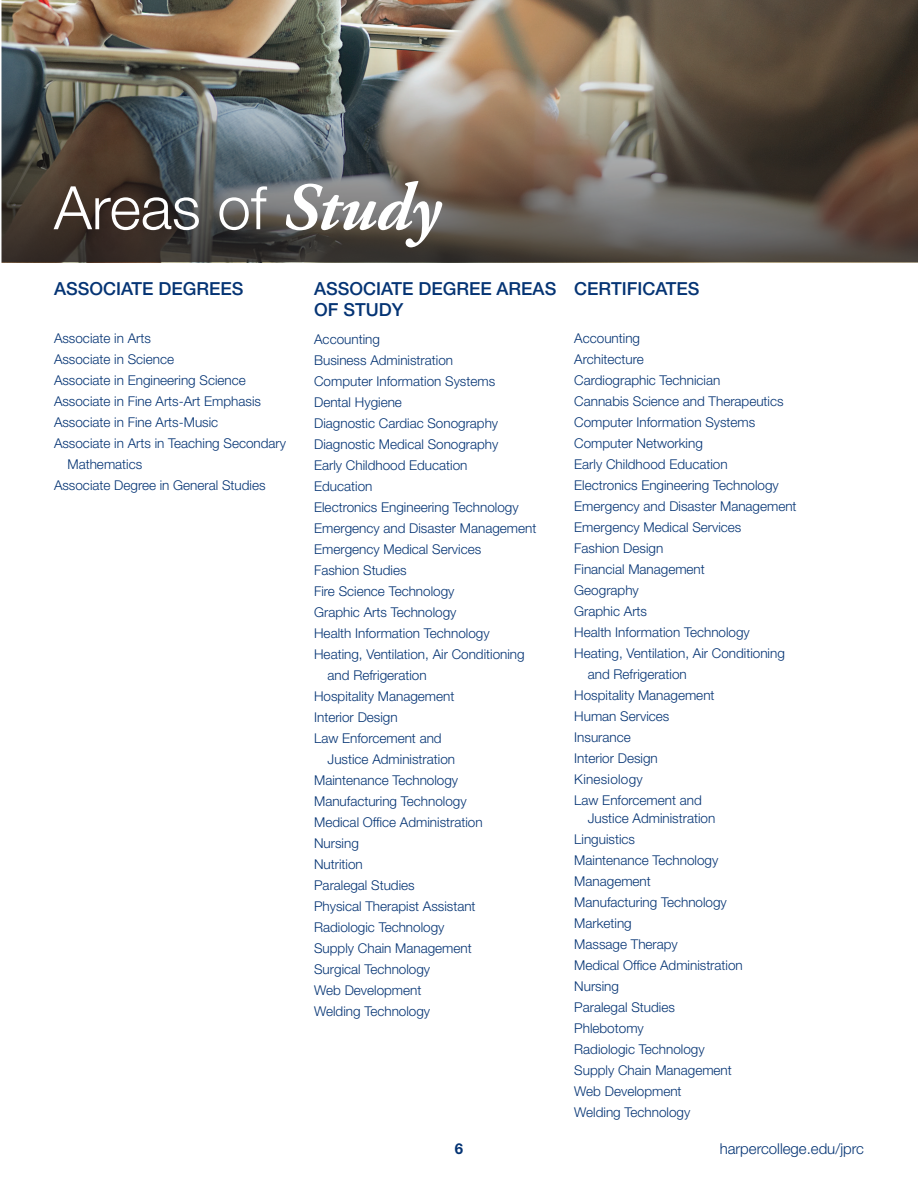
<style>
.page{position:relative;width:918px;height:1188px;background:#fff}
.page>*{position:absolute;margin:0;border:0;box-sizing:border-box;transform-origin:0 0}
.body_copy{font:300 60px "Helvetica Neue LT Std";color:#fff}
.t1{font:500 18px/21.6px "Helvetica Neue LT Std";color:#053474}
.body_copy-2{font:300 15px "Helvetica Neue LT Std";color:#053474}
.body_copy-3{font:700 15px "Helvetica Neue LT Std";color:#053474}
.t2{font:300 13.5px "Helvetica Neue LT Std";color:#053474}
.t3{font:300 13.5px "Helvetica Neue LT Std";letter-spacing:.02em;color:#053474}
.s1{font-family:"Adobe Garamond Pro";font-weight:700;font-style:italic;font-size:67.5px}
</style>
<div class="page">
<img style="left:2px;top:0;width:916px;height:262px">
<p class="body_copy" style="left:54px;top:171px;width:388px">Areas of <span class="s1">Study</span></p>
<p class="t1" style="left:54px;top:277px;width:191px">ASSOCIATE DEGREES</p>
<p class="t2" style="left:54px;top:330px;width:99px">Associate in Arts</p>
<p class="t2" style="left:54px;top:351px;width:122px">Associate in Science</p>
<p class="t2" style="left:54px;top:372px;width:193px">Associate in Engineering Science</p>
<p class="t2" style="left:54px;top:393px;width:209px">Associate in Fine Arts-Art Emphasis</p>
<p class="t2" style="left:54px;top:414px;width:166px">Associate in Fine Arts-Music</p>
<p class="t2" style="left:54px;top:435px;width:234px">Associate in Arts in Teaching Secondary</p>
<p class="t2" style="left:68px;top:456px;width:76px">Mathematics</p>
<p class="t2" style="left:54px;top:477px;width:213px">Associate Degree in General Studies</p>
<p class="t1" style="left:314px;top:277px;width:244px">ASSOCIATE DEGREE AREAS<br>OF STUDY</p>
<p class="t2" style="left:314px;top:331px;width:67px">Accounting</p>
<p class="t2" style="left:314px;top:352px;width:140px">Business Administration</p>
<p class="t2" style="left:314px;top:373px;width:183px">Computer Information Systems</p>
<p class="t2" style="left:314px;top:394px;width:89px">Dental Hygiene</p>
<p class="t2" style="left:314px;top:415px;width:186px">Diagnostic Cardiac Sonography</p>
<p class="t2" style="left:314px;top:436px;width:186px">Diagnostic Medical Sonography</p>
<p class="t2" style="left:314px;top:457px;width:155px">Early Childhood Education</p>
<p class="t2" style="left:314px;top:478px;width:60px">Education</p>
<p class="t2" style="left:314px;top:499px;width:206px">Electronics Engineering Technology</p>
<p class="t2" style="left:314px;top:520px;width:224px">Emergency and Disaster Management</p>
<p class="t2" style="left:314px;top:541px;width:169px">Emergency Medical Services</p>
<p class="t2" style="left:314px;top:562px;width:94px">Fashion Studies</p>
<p class="t2" style="left:314px;top:583px;width:142px">Fire Science Technology</p>
<p class="t2" style="left:314px;top:604px;width:144px">Graphic Arts Technology</p>
<p class="t2" style="left:314px;top:625px;width:177px">Health Information Technology</p>
<p class="t2" style="left:314px;top:646px;width:212px">Heating, Ventilation, Air Conditioning</p>
<p class="t2" style="left:328px;top:667px;width:101px">and Refrigeration</p>
<p class="t2" style="left:314px;top:688px;width:142px">Hospitality Management</p>
<p class="t2" style="left:314px;top:709px;width:85px">Interior Design</p>
<p class="t2" style="left:314px;top:730px;width:129px">Law Enforcement and</p>
<p class="t2" style="left:328px;top:751px;width:129px">Justice Administration</p>
<p class="t2" style="left:314px;top:772px;width:146px">Maintenance Technology</p>
<p class="t2" style="left:314px;top:793px;width:154px">Manufacturing Technology</p>
<p class="t2" style="left:314px;top:814px;width:170px">Medical Office Administration</p>
<p class="t2" style="left:314px;top:835px;width:46px">Nursing</p>
<p class="t2" style="left:314px;top:856px;width:50px">Nutrition</p>
<p class="t2" style="left:314px;top:877px;width:102px">Paralegal Studies</p>
<p class="t2" style="left:314px;top:898px;width:163px">Physical Therapist Assistant</p>
<p class="t2" style="left:314px;top:919px;width:132px">Radiologic Technology</p>
<p class="t2" style="left:314px;top:940px;width:159px">Supply Chain Management</p>
<p class="t2" style="left:314px;top:961px;width:118px">Surgical Technology</p>
<p class="t2" style="left:314px;top:982px;width:109px">Web Development</p>
<p class="t2" style="left:314px;top:1003px;width:118px">Welding Technology</p>
<p class="t1" style="left:574px;top:277px;width:127px">CERTIFICATES</p>
<p class="t2" style="left:574px;top:330px;width:67px">Accounting</p>
<p class="t2" style="left:574px;top:351px;width:71px">Architecture</p>
<p class="t2" style="left:574px;top:372px;width:148px">Cardiographic Technician</p>
<p class="t2" style="left:574px;top:393px;width:211px">Cannabis Science and Therapeutics</p>
<p class="t2" style="left:574px;top:414px;width:183px">Computer Information Systems</p>
<p class="t2" style="left:574px;top:435px;width:130px">Computer Networking</p>
<p class="t2" style="left:574px;top:456px;width:155px">Early Childhood Education</p>
<p class="t2" style="left:574px;top:477px;width:206px">Electronics Engineering Technology</p>
<p class="t2" style="left:574px;top:498px;width:224px">Emergency and Disaster Management</p>
<p class="t2" style="left:574px;top:519px;width:169px">Emergency Medical Services</p>
<p class="t2" style="left:574px;top:540px;width:91px">Fashion Design</p>
<p class="t2" style="left:574px;top:561px;width:132px">Financial Management</p>
<p class="t2" style="left:574px;top:582px;width:66px">Geography</p>
<p class="t2" style="left:574px;top:603px;width:74px">Graphic Arts</p>
<p class="t2" style="left:574px;top:624px;width:177px">Health Information Technology</p>
<p class="t2" style="left:574px;top:645px;width:212px">Heating, Ventilation, Air Conditioning</p>
<p class="t2" style="left:588px;top:666px;width:101px">and Refrigeration</p>
<p class="t2" style="left:574px;top:687px;width:142px">Hospitality Management</p>
<p class="t2" style="left:574px;top:708px;width:97px">Human Services</p>
<p class="t2" style="left:574px;top:729px;width:58px">Insurance</p>
<p class="t2" style="left:574px;top:750px;width:85px">Interior Design</p>
<p class="t3" style="left:574px;top:771px;width:70px">Kinesiology</p>
<p class="t2" style="left:574px;top:792px;width:129px">Law Enforcement and</p>
<p class="t2" style="left:588px;top:810px;width:129px">Justice Administration</p>
<p class="t2" style="left:574px;top:831px;width:62px">Linguistics</p>
<p class="t2" style="left:574px;top:852px;width:146px">Maintenance Technology</p>
<p class="t2" style="left:574px;top:873px;width:78px">Management</p>
<p class="t2" style="left:574px;top:894px;width:154px">Manufacturing Technology</p>
<p class="t2" style="left:574px;top:915px;width:59px">Marketing</p>
<p class="t2" style="left:574px;top:936px;width:105px">Massage Therapy</p>
<p class="t2" style="left:574px;top:957px;width:170px">Medical Office Administration</p>
<p class="t2" style="left:574px;top:978px;width:46px">Nursing</p>
<p class="t2" style="left:574px;top:999px;width:102px">Paralegal Studies</p>
<p class="t2" style="left:574px;top:1020px;width:71px">Phlebotomy</p>
<p class="t2" style="left:574px;top:1041px;width:132px">Radiologic Technology</p>
<p class="t2" style="left:574px;top:1062px;width:159px">Supply Chain Management</p>
<p class="t2" style="left:574px;top:1083px;width:109px">Web Development</p>
<p class="t2" style="left:574px;top:1104px;width:118px">Welding Technology</p>
<p class="body_copy-3" style="left:455px;top:1140px;width:10px">6</p>
<p class="body_copy-2" style="left:720px;top:1140px;width:146px">harpercollege.edu/jprc</p>
</div>
